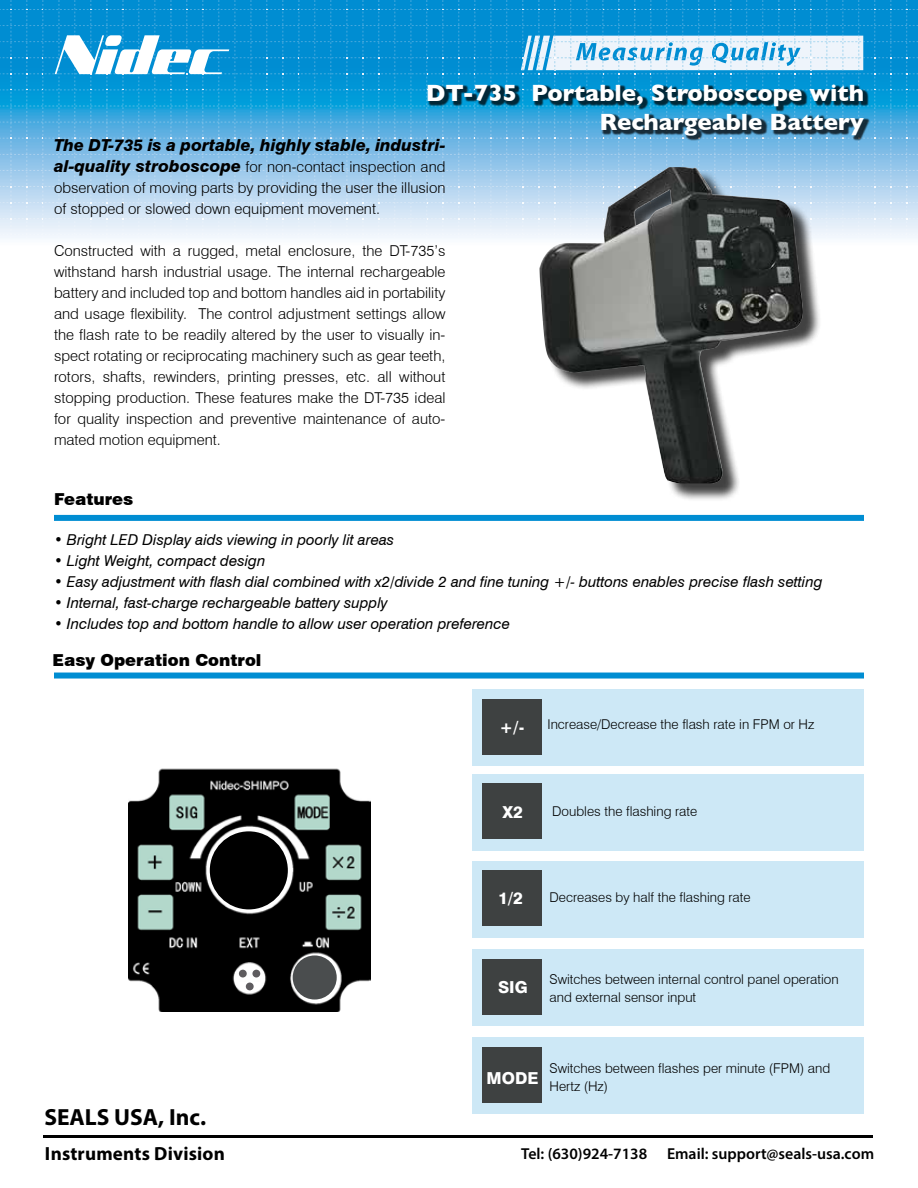
<style>
.page{position:relative;width:918px;height:1188px;background:#fff}
.page>*{position:absolute;margin:0;border:0;box-sizing:border-box;transform-origin:0 0}
.t1{font:700 24px/28.8px "Gill Sans";color:#fff;text-align:right}
.t2{font:700 23.4px "Myriad Pro";color:#000}
.t3{font:700 19.05px "Myriad Pro";letter-spacing:.01em;color:#000}
.t4{font:italic 800 16.5px "Swiss 721 BT";color:#000}
.t5{font:900 16.5px "Swiss 721 BT";color:#000}
.t6{font:800 16.5px "Swiss 721 BT";color:#fff}
.t7{font:600 15.9px "Myriad Pro";color:#000}
.t8{font:300 15px/21px "Swiss 721 BT";color:#000;text-align:justify}
.t9{font:italic 15px "Swiss 721 BT";color:#000}
.t10{font:300 13.5px/18px "Swiss 721 BT";color:#000}
.s1{font-weight:800;font-style:italic;font-size:16.5px}
</style>
<div class="page">
<svg style="left:0;top:0;width:918px;height:239px"></svg>
<div style="left:428px;top:85px;width:442px;height:55px;background:#000;opacity:.75"></div>
<div style="left:54px;top:673px;width:810px;height:6px;background:#008dd2"></div>
<div style="left:54px;top:515px;width:810px;height:6px;background:#008dd2"></div>
<div style="left:472px;top:861px;width:392px;height:76px;background:#cde8f6"></div>
<div style="left:482px;top:870px;width:60px;height:56px;background:#3e4141"></div>
<div style="left:472px;top:774px;width:392px;height:76px;background:#cde8f6"></div>
<div style="left:482px;top:784px;width:60px;height:55px;background:#3e4141"></div>
<div style="left:472px;top:689px;width:392px;height:76px;background:#cde8f6"></div>
<div style="left:482px;top:699px;width:60px;height:55px;background:#3e4141"></div>
<div style="left:542px;top:169px;width:279px;height:333px;background:#000;opacity:.75"></div>
<img style="left:539px;top:167px;width:264px;height:316px">
<img style="left:128px;top:768px;width:242px;height:244px">
<hr style="left:44px;top:1135px;width:829px;height:2px;background:#000">
<div style="left:293px;top:955px;width:44px;height:45px;background:#4a4d4e;border-radius:50%"></div>
<div style="left:239px;top:970px;width:8px;height:8px;background:#5e5c5f;border-radius:50%"></div>
<div style="left:252px;top:970px;width:8px;height:8px;background:#5e5c5f;border-radius:50%"></div>
<div style="left:246px;top:983px;width:8px;height:7px;background:#5e5c5f;border-radius:50%"></div>
<div style="left:472px;top:950px;width:392px;height:76px;background:#cde8f6"></div>
<div style="left:482px;top:959px;width:60px;height:56px;background:#3e4141"></div>
<div style="left:472px;top:1038px;width:392px;height:76px;background:#cde8f6"></div>
<div style="left:482px;top:1047px;width:60px;height:56px;background:#3e4141"></div>
<div style="left:210px;top:831px;width:78px;height:78px;background:#000;border-radius:50%"></div>
<h1 class="t1" style="left:426px;top:78px;width:440px">DT-735 Portable, Stroboscope with<br>Rechargeable Battery</h1>
<p class="t4" style="left:54px;top:135px;width:393px">The DT-735 is a portable, highly stable, industri-</p>
<p class="t8" style="left:54px;top:156px;width:393px"><span class="s1">al-quality stroboscope</span> for non-contact inspection and observation of moving parts by providing the user the illusion of stopped or slowed down equipment movement.</p>
<p class="t8" style="left:54px;top:240px;width:393px">Constructed with a rugged, metal enclosure, the DT-735’s withstand harsh industrial usage. The internal rechargeable battery and included top and bottom handles aid in portability and usage flexibility. The control adjustment settings allow the flash rate to be readily altered by the user to visually in&shy;spect rotating or reciprocating machinery such as gear teeth, rotors, shafts, rewinders, printing presses, etc. all without stopping production. These features make the DT-735 ideal for quality inspection and preventive maintenance of auto&shy;mated motion equipment.</p>
<p class="t5" style="left:54px;top:490px;width:81px">Features</p>
<p class="t9" style="left:54px;top:530px;width:342px">• Bright LED Display aids viewing in poorly lit areas</p>
<p class="t9" style="left:54px;top:551px;width:213px">• Light Weight, compact design</p>
<p class="t9" style="left:54px;top:572px;width:770px">• Easy adjustment with flash dial combined with x2/divide 2 and fine tuning +/- buttons enables precise flash setting</p>
<p class="t9" style="left:54px;top:593px;width:335px">• Internal, fast-charge rechargeable battery supply</p>
<p class="t9" style="left:54px;top:614px;width:458px">• Includes top and bottom handle to allow user operation preference</p>
<p class="t5" style="left:52px;top:650px;width:211px">Easy Operation Control</p>
<p class="t6" style="left:500px;top:717px;width:26px">+/-</p>
<p class="t10" style="left:548px;top:715px;width:268px">Increase/Decrease the flash rate in FPM or Hz</p>
<p class="t6" style="left:502px;top:802px;width:22px">X2</p>
<p class="t10" style="left:552px;top:802px;width:147px">Doubles the flashing rate</p>
<p class="t6" style="left:498px;top:888px;width:26px">1/2</p>
<p class="t10" style="left:550px;top:888px;width:203px">Decreases by half the flashing rate</p>
<p class="t6" style="left:498px;top:977px;width:31px">SIG</p>
<p class="t10" style="left:550px;top:970px;width:291px">Switches between internal control panel operation and external sensor input</p>
<p class="t6" style="left:487px;top:1068px;width:53px">MODE</p>
<p class="t10" style="left:550px;top:1059px;width:282px">Switches between flashes per minute (FPM) and<br>Hertz (Hz)</p>
<h2 class="t2" style="left:44px;top:1102px;width:163px">SEALS USA, Inc.</h2>
<p class="t3" style="left:45px;top:1141px;width:181px">Instruments Division</p>
<p class="t7" style="left:521px;top:1144px;width:354px">Tel: (630)924-7138 Email: support@seals-usa.com</p>
</div>
